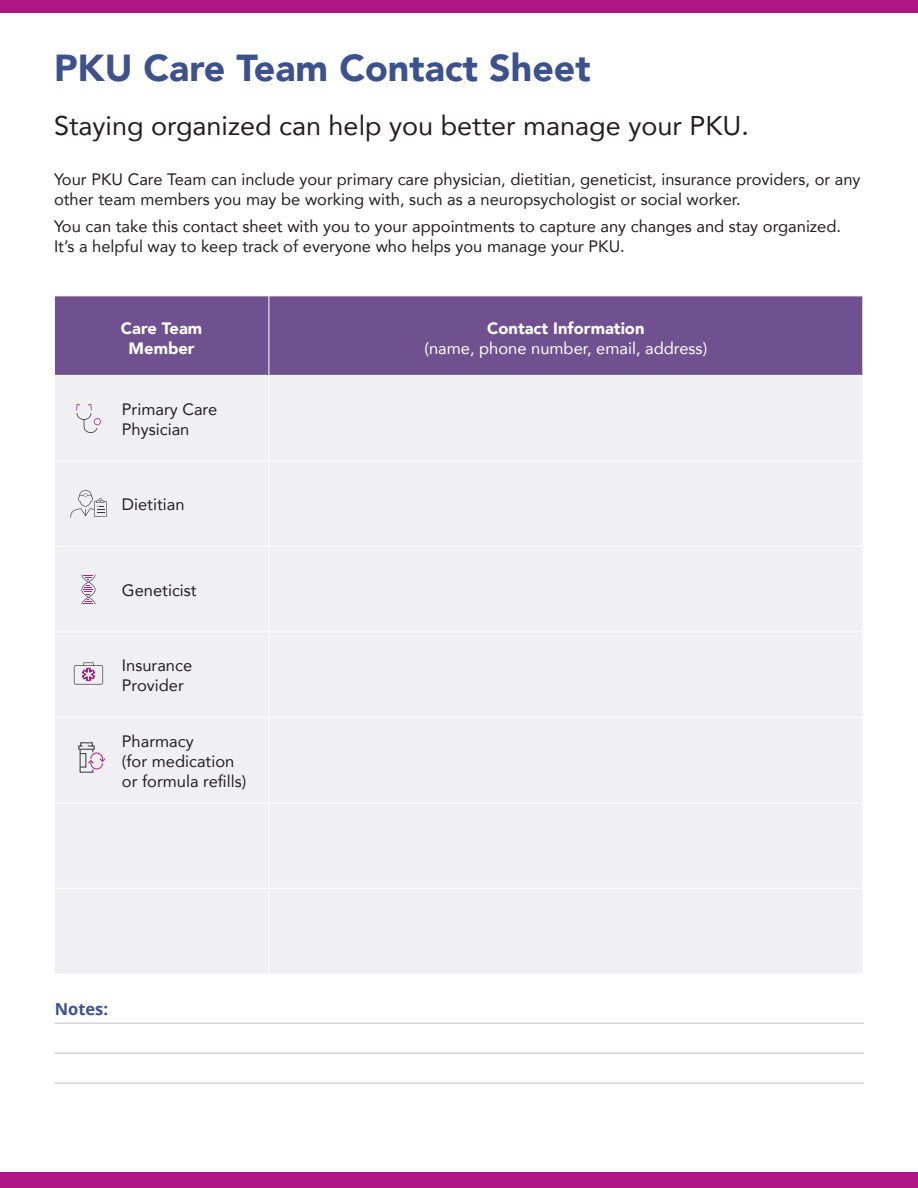
<style>
.page{position:relative;width:918px;height:1188px;background:#fff}
.page>*{position:absolute;margin:0;border:0;box-sizing:border-box;transform-origin:0 0}
.t1{font:900 37.5px "Avenir";color:#3d518d}
.t2{font:27px "Avenir";color:#231f20}
.t3{font:16.5px/19.8px "Avenir";color:#231f20}
.t4{font:900 16.5px/19.8px "Avenir";color:#fff;text-align:center}
.t5{font:16.5px "Avenir";color:#fff}
.t6{font:700 16.5px "Open Sans";color:#3d518d}
</style>
<div class="page">
<div style="left:55px;top:296px;width:808px;height:678px;background:#f0f0f4"></div>
<div style="left:55px;top:297px;width:807px;height:78px;background:#6f5190"></div>
<hr style="left:54px;top:296px;width:215px;height:1px;background:#fff">
<hr style="left:54px;top:375px;width:215px;height:1px;background:#fff">
<hr style="left:269px;top:296px;width:594px;height:1px;background:#fff">
<hr style="left:268px;top:296px;width:1px;height:79px;background:#fff">
<hr style="left:269px;top:375px;width:594px;height:1px;background:#fff">
<hr style="left:862px;top:296px;width:1px;height:79px;background:#fff">
<hr style="left:862px;top:461px;width:1px;height:85px;background:#fff">
<hr style="left:54px;top:460px;width:215px;height:1px;background:#fff">
<hr style="left:268px;top:461px;width:1px;height:85px;background:#fff">
<hr style="left:54px;top:546px;width:215px;height:1px;background:#fff">
<hr style="left:54px;top:632px;width:215px;height:1px;background:#fff">
<hr style="left:54px;top:717px;width:215px;height:1px;background:#fff">
<hr style="left:268px;top:376px;width:1px;height:84px;background:#fff">
<hr style="left:862px;top:376px;width:1px;height:84px;background:#fff">
<hr style="left:269px;top:460px;width:594px;height:1px;background:#fff">
<hr style="left:269px;top:546px;width:594px;height:1px;background:#fff">
<hr style="left:268px;top:547px;width:1px;height:85px;background:#fff">
<hr style="left:862px;top:547px;width:1px;height:85px;background:#fff">
<hr style="left:269px;top:632px;width:594px;height:1px;background:#fff">
<hr style="left:268px;top:632px;width:1px;height:85px;background:#fff">
<hr style="left:862px;top:632px;width:1px;height:85px;background:#fff">
<hr style="left:269px;top:717px;width:594px;height:1px;background:#fff">
<hr style="left:268px;top:718px;width:1px;height:84px;background:#fff">
<hr style="left:862px;top:718px;width:1px;height:84px;background:#fff">
<hr style="left:268px;top:803px;width:1px;height:85px;background:#fff">
<hr style="left:268px;top:889px;width:1px;height:85px;background:#fff">
<hr style="left:862px;top:889px;width:1px;height:85px;background:#fff">
<hr style="left:54px;top:802px;width:215px;height:1px;background:#fff">
<hr style="left:269px;top:802px;width:594px;height:1px;background:#fff">
<hr style="left:54px;top:888px;width:215px;height:1px;background:#fff">
<hr style="left:269px;top:888px;width:594px;height:1px;background:#fff">
<hr style="left:862px;top:803px;width:1px;height:85px;background:#fff">
<div style="left:0;top:0;width:918px;height:13px;background:#af1685"></div>
<div style="left:0;top:1173px;width:918px;height:15px;background:#af1685"></div>
<hr style="left:55px;top:1023px;width:809px;height:1px;background:#c3bfbf">
<hr style="left:55px;top:1053px;width:809px;height:1px;background:#c3bfbf">
<hr style="left:55px;top:1083px;width:809px;height:1px;background:#c3bfbf">
<svg style="left:81px;top:574px;width:15px;height:31px"></svg>
<svg style="left:76px;top:404px;width:25px;height:29px"></svg>
<svg style="left:71px;top:490px;width:36px;height:28px"></svg>
<svg style="left:74px;top:662px;width:29px;height:23px"></svg>
<svg style="left:78px;top:742px;width:28px;height:31px"></svg>
<h1 class="t1" style="left:54px;top:36px;width:538px">PKU Care Team Contact Sheet</h1>
<h2 class="t2" style="left:54px;top:104px;width:696px">Staying organized can help you better manage your PKU.</h2>
<p class="t3" style="left:54px;top:169px;width:808px">Your PKU Care Team can include your primary care physician, dietitian, geneticist, insurance providers, or any other team members you may be working with, such as a neuropsychologist or social worker.</p>
<p class="t3" style="left:54px;top:216px;width:789px">You can take this contact sheet with you to your appointments to capture any changes and stay organized.<br>It’s a helpful way to keep track of everyone who helps you manage your PKU.</p>
<p class="t4" style="left:121px;top:318px;width:83px">Care Team<br>Member</p>
<p class="t4" style="left:487px;top:318px;width:159px">Contact Information</p>
<p class="t5" style="left:424px;top:335px;width:284px">(name, phone number, email, address)</p>
<p class="t3" style="left:122px;top:399px;width:97px">Primary Care<br>Physician</p>
<p class="t3" style="left:122px;top:494px;width:64px">Dietitian</p>
<p class="t3" style="left:122px;top:580px;width:76px">Geneticist</p>
<p class="t3" style="left:122px;top:655px;width:72px">Insurance<br>Provider</p>
<p class="t3" style="left:122px;top:731px;width:126px">Pharmacy<br>(for medication or formula refills)</p>
<p class="t6" style="left:55px;top:997px;width:55px">Notes:</p>
</div>
